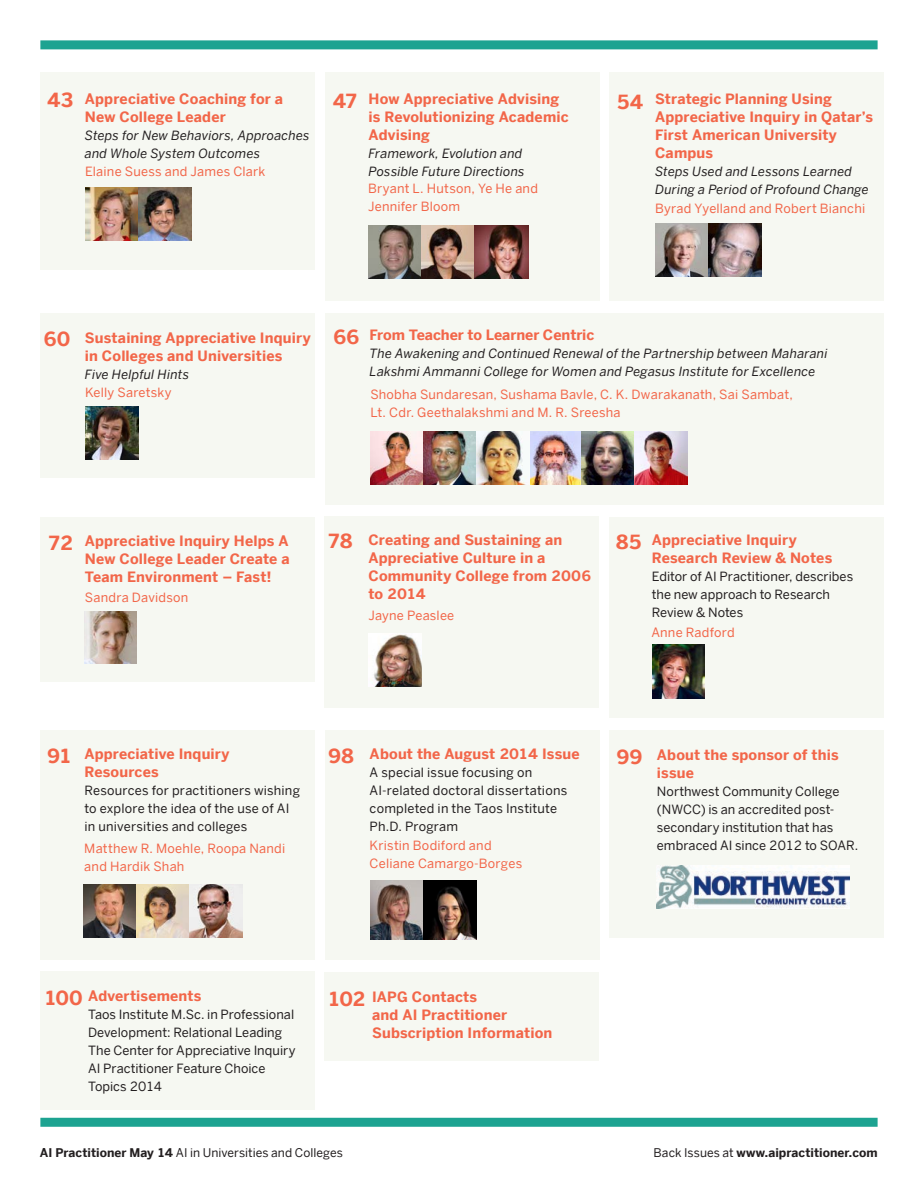
<style>
.page{position:relative;width:918px;height:1188px;background:#fff}
.page>*{position:absolute;margin:0;border:0;box-sizing:border-box;transform-origin:0 0}
.t1{font:700 19.5px "Benton Sans";letter-spacing:-.04em;color:#f26649}
.Inside_title{font:700 14.25px/18px "Benton Sans";letter-spacing:.01em;color:#f26649}
.article_subheading{font:700 14.25px "Benton Sans";letter-spacing:.01em;color:#f26649}
.Inside_title-2{font:12.75px/18px "Benton Sans";letter-spacing:.005em;color:#231f20}
.Inside_title-3{font:italic 12.75px/18px "Benton Sans";letter-spacing:.01em;color:#231f20}
.Inside_title-4{font:12.75px/18px "Benton Sans";letter-spacing:.02em;color:#f26649}
.Inside_abstract{font:12.75px/18px "Benton Sans";letter-spacing:.015em;color:#231f20}
.Inside_abstract-2{font:12.75px/18px "Benton Sans";letter-spacing:.02em;color:#f26649}
.t2{font:12px "Benton Sans";letter-spacing:.005em;color:#231f20}
.t3{font:700 12px "Benton Sans";letter-spacing:.005em;color:#231f20}
.s1{font-weight:700}
.s2{font-weight:400}
</style>
<div class="page">
<div style="left:40px;top:40px;width:838px;height:9px;background:#1da391"></div>
<div style="left:40px;top:1118px;width:838px;height:9px;background:#1da391"></div>
<div style="left:609px;top:730px;width:275px;height:207px;background:#f6f8f2"></div>
<img style="left:657px;top:865px;width:192px;height:44px">
<div style="left:40px;top:72px;width:275px;height:198px;background:#f6f8f2"></div>
<img style="left:85px;top:187px;width:106px;height:54px">
<div style="left:325px;top:72px;width:275px;height:229px;background:#f6f8f2"></div>
<img style="left:369px;top:225px;width:159px;height:54px">
<div style="left:609px;top:72px;width:275px;height:229px;background:#f6f8f2"></div>
<img style="left:655px;top:224px;width:106px;height:53px">
<div style="left:325px;top:313px;width:559px;height:192px;background:#f6f8f2"></div>
<img style="left:370px;top:431px;width:157px;height:53px">
<img style="left:528px;top:431px;width:159px;height:53px">
<div style="left:40px;top:517px;width:275px;height:165px;background:#f6f8f2"></div>
<img style="left:85px;top:611px;width:51px;height:52px">
<div style="left:609px;top:517px;width:275px;height:201px;background:#f6f8f2"></div>
<img style="left:652px;top:645px;width:52px;height:53px">
<div style="left:40px;top:313px;width:275px;height:165px;background:#f6f8f2"></div>
<img style="left:85px;top:406px;width:53px;height:53px">
<div style="left:324px;top:516px;width:275px;height:192px;background:#f6f8f2"></div>
<img style="left:368px;top:634px;width:54px;height:53px">
<div style="left:40px;top:730px;width:275px;height:230px;background:#f6f8f2"></div>
<img style="left:83px;top:884px;width:159px;height:53px">
<div style="left:325px;top:730px;width:275px;height:230px;background:#f6f8f2"></div>
<img style="left:370px;top:880px;width:107px;height:59px">
<div style="left:40px;top:971px;width:275px;height:139px;background:#f6f8f2"></div>
<div style="left:324px;top:973px;width:275px;height:88px;background:#f6f8f2"></div>
<p class="t1" style="left:47px;top:89px;width:28px">43</p>
<p class="Inside_title" style="left:85px;top:90px;width:200px">Appreciative Coaching for a<br>New College Leader</p>
<p class="Inside_title-3" style="left:85px;top:126px;width:226px">Steps for New Behaviors, Approaches and Whole System Outcomes</p>
<p class="Inside_title-4" style="left:85px;top:162px;width:182px">Elaine Suess and James Clark</p>
<p class="t1" style="left:333px;top:90px;width:27px">47</p>
<p class="Inside_title" style="left:369px;top:90px;width:202px">How Appreciative Advising is Revolutionizing Academic<br>Advising</p>
<p class="Inside_title-3" style="left:369px;top:144px;width:155px">Framework, Evolution and</p>
<p class="Inside_title-3" style="left:369px;top:162px;width:158px">Possible Future Directions</p>
<p class="Inside_title-4" style="left:368px;top:179px;width:171px">Bryant L. Hutson, Ye He and<br>Jennifer Bloom</p>
<p class="t1" style="left:616px;top:90px;width:28px">54</p>
<p class="Inside_title" style="left:655px;top:90px;width:220px">Strategic Planning Using<br>Appreciative Inquiry in Qatar’s<br>First American University<br>Campus</p>
<p class="Inside_title-3" style="left:655px;top:162px;width:215px">Steps Used and Lessons Learned<br>During a Period of Profound Change</p>
<p class="Inside_title-4" style="left:655px;top:199px;width:212px">Byrad Yyelland and Robert Bianchi</p>
<p class="t1" style="left:44px;top:327px;width:28px">60</p>
<p class="Inside_title" style="left:85px;top:328px;width:227px">Sustaining Appreciative Inquiry in Colleges and Universities</p>
<p class="Inside_title-3" style="left:85px;top:365px;width:106px">Five Helpful Hints</p>
<p class="Inside_title-4" style="left:85px;top:384px;width:88px">Kelly Saretsky</p>
<p class="t1" style="left:333px;top:325px;width:28px">66</p>
<p class="Inside_title" style="left:370px;top:325px;width:226px">From Teacher to Learner Centric</p>
<p class="Inside_title-3" style="left:370px;top:344px;width:460px">The Awakening and Continued Renewal of the Partnership between Maharani<br>Lakshmi Ammanni College for Women and Pegasus Institute for Excellence</p>
<p class="Inside_title-4" style="left:370px;top:386px;width:424px">Shobha Sundaresan, Sushama Bavle, C. K. Dwarakanath, Sai Sambat,</p>
<p class="Inside_title-4" style="left:370px;top:404px;width:252px">Lt. Cdr. Geethalakshmi and M. R. Sreesha</p>
<p class="t1" style="left:47px;top:531px;width:28px">72</p>
<p class="Inside_title" style="left:85px;top:532px;width:206px;text-align:justify">Appreciative Inquiry Helps A New College Leader Create a Team Environment – Fast!</p>
<p class="Inside_title-4" style="left:85px;top:589px;width:105px">Sandra Davidson</p>
<p class="t1" style="left:327px;top:530px;width:28px">78</p>
<p class="Inside_title" style="left:368px;top:531px;width:225px">Creating and Sustaining an<br>Appreciative Culture in a<br>Community College from 2006 to 2014</p>
<p class="Inside_title-4" style="left:368px;top:606px;width:87px">Jayne Peaslee</p>
<p class="t1" style="left:616px;top:530px;width:28px">85</p>
<p class="article_subheading" style="left:652px;top:531px;width:147px">Appreciative Inquiry</p>
<p class="article_subheading" style="left:652px;top:549px;width:182px">Research Review &amp; Notes</p>
<p class="Inside_title-2" style="left:652px;top:567px;width:203px">Editor of AI Practitioner, describes the new approach to Research<br>Review &amp; Notes</p>
<p class="Inside_abstract-2" style="left:651px;top:623px;width:85px">Anne Radford</p>
<p class="t1" style="left:47px;top:745px;width:27px">91</p>
<p class="article_subheading" style="left:84px;top:746px;width:147px">Appreciative Inquiry</p>
<p class="article_subheading" style="left:84px;top:764px;width:76px">Resources</p>
<p class="Inside_abstract" style="left:84px;top:782px;width:217px">Resources for practitioners wishing to explore the idea of the use of AI in universities and colleges</p>
<p class="Inside_abstract-2" style="left:84px;top:840px;width:202px">Matthew R. Moehle, Roopa Nandi and Hardik Shah</p>
<p class="t1" style="left:328px;top:745px;width:28px">98</p>
<p class="Inside_title" style="left:370px;top:745px;width:212px">About the August 2014 Issue</p>
<p class="Inside_title-2" style="left:370px;top:764px;width:199px">A special issue focusing on<br>AI-related doctoral dissertations completed in the Taos Institute<br>Ph.D. Program</p>
<p class="Inside_title-4" style="left:370px;top:837px;width:154px">Kristin Bodiford and<br>Celiane Camargo-Borges</p>
<p class="t1" style="left:616px;top:745px;width:28px">99</p>
<p class="Inside_title" style="left:657px;top:745px;width:183px">About the sponsor of this issue</p>
<p class="Inside_title-2" style="left:657px;top:782px;width:203px">Northwest Community College (NWCC) is an accredited post&shy;secondary institution that has embraced AI since 2012 to SOAR.</p>
<p class="Inside_title" style="left:88px;top:986px;width:115px">Advertisements</p>
<p class="Inside_title-2" style="left:88px;top:1005px;width:208px">Taos Institute M.Sc. in Professional<br>Development: Relational Leading</p>
<p class="Inside_title-2" style="left:88px;top:1041px;width:209px">The Center for Appreciative Inquiry</p>
<p class="Inside_title-2" style="left:88px;top:1059px;width:179px">AI Practitioner Feature Choice<br>Topics 2014</p>
<p class="t1" style="left:44px;top:986px;width:41px">100</p>
<p class="article_subheading" style="left:372px;top:988px;width:107px">IAPG Contacts</p>
<p class="article_subheading" style="left:372px;top:1006px;width:137px">and AI Practitioner</p>
<p class="article_subheading" style="left:372px;top:1024px;width:182px">Subscription Information</p>
<p class="t1" style="left:328px;top:987px;width:40px">102</p>
<p class="t2" style="left:40px;top:1146px;width:305px"><span class="s1">AI Practitioner May 14</span> AI in Universities and Colleges</p>
<p class="t3" style="left:654px;top:1146px;width:225px"><span class="s2">Back Issues at</span> www.aipractitioner.com</p>
</div>
